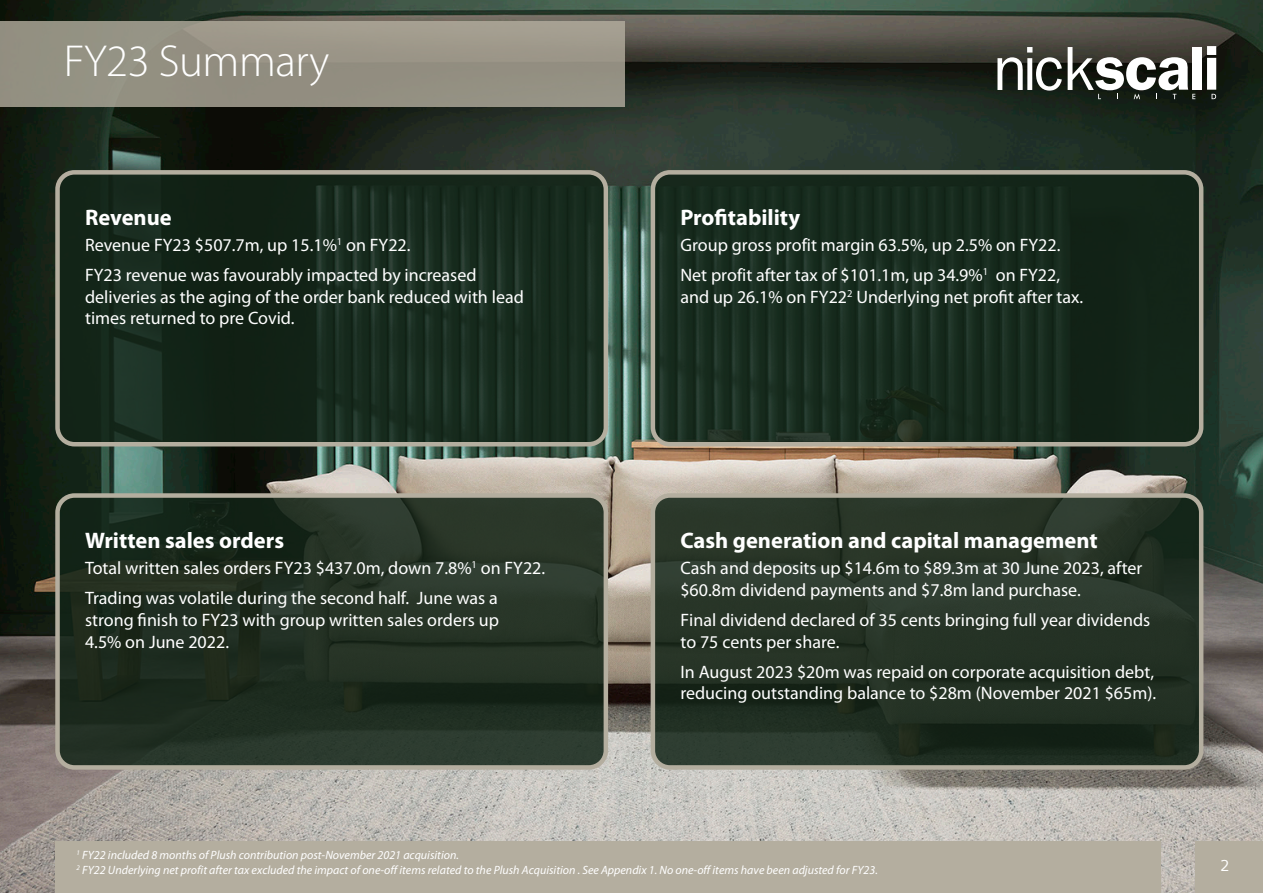
<style>
.page{position:relative;width:1263px;height:893px;background:#fff}
.page>*{position:absolute;margin:0;border:0;box-sizing:border-box;transform-origin:0 0}
.t1{font:300 45px "Myriad Pro";letter-spacing:-.01em;color:#fff}
.t2{font:700 22.5px "Myriad Pro";color:#fff}
.t3{font:18px/21.6px "Myriad Pro";color:#fff}
.t4{font:300 18px "Colaborate";color:#fff}
.t5{font:italic 12px/14.4px "Myriad Pro";color:#fff}
</style>
<div class="page">
<img style="left:0;top:0;width:1263px;height:893px">
<div style="left:0;top:21px;width:625px;height:85px;background:linear-gradient(to right,#939082,#9c9688)"></div>
<div style="left:1192px;top:47px;width:9px;height:43px;background:#fff"></div>
<svg style="left:997px;top:47px;width:65px;height:44px"></svg>
<svg style="left:1068px;top:47px;width:127px;height:52px"></svg>
<svg style="left:1207px;top:46px;width:9px;height:53px"></svg>
<div style="left:55px;top:842px;width:1106px;height:51px;background:#b4ae9f"></div>
<div style="left:1196px;top:842px;width:67px;height:51px;background:#b4ae9f"></div>
<div style="left:58px;top:172px;width:547px;height:273px;background:#122417;border-radius:17px"></div>
<div style="left:55px;top:170px;width:553px;height:276px;border:4px solid #b4ae9f;border-radius:17px"></div>
<svg style="left:58px;top:495px;width:547px;height:273px;background:#223023"></svg>
<div style="left:55px;top:493px;width:553px;height:277px;border:4px solid #b4ae9f;border-radius:17px"></div>
<div style="left:653px;top:172px;width:548px;height:273px;background:#122417;border-radius:17px"></div>
<div style="left:651px;top:170px;width:552px;height:276px;border:4px solid #b4ae9f;border-radius:17px"></div>
<svg style="left:653px;top:495px;width:548px;height:273px;background:#253225"></svg>
<div style="left:651px;top:493px;width:552px;height:277px;border:4px solid #b4ae9f;border-radius:17px"></div>
<p class="t1" style="left:64px;top:37px;width:267px">FY23 Summary</p>
<p class="t2" style="left:85px;top:205px;width:88px">Revenue</p>
<p class="t3" style="left:85px;top:235px;width:327px">Revenue FY23 $507.7m, up 15.1%<sup>1</sup> on FY22.</p>
<p class="t3" style="left:85px;top:265px;width:440px">FY23 revenue was favourably impacted by increased deliveries as the aging of the order bank reduced with lead times returned to pre Covid.</p>
<p class="t2" style="left:85px;top:528px;width:201px">Written sales orders</p>
<p class="t3" style="left:85px;top:558px;width:462px">Total written sales orders FY23 $437.0m, down 7.8%<sup>1</sup> on FY22.</p>
<p class="t3" style="left:85px;top:588px;width:415px;text-align:justify">Trading was volatile during the second half. June was a strong finish to FY23 with group written sales orders up 4.5% on June 2022.</p>
<p class="t2" style="left:680px;top:205px;width:121px">Profitability</p>
<p class="t3" style="left:680px;top:230px;width:382px;line-height:30.2px">Group gross profit margin 63.5%, up 2.5% on FY22.<br>Net profit after tax of $101.1m, up 34.9%<sup>1</sup> on FY22,</p>
<p class="t3" style="left:680px;top:286px;width:404px">and up 26.1% on FY22<sup>2</sup> Underlying net profit after tax.</p>
<p class="t2" style="left:680px;top:528px;width:419px">Cash generation and capital management</p>
<p class="t3" style="left:680px;top:558px;width:464px">Cash and deposits up $14.6m to $89.3m at 30 June 2023, after $60.8m dividend payments and $7.8m land purchase.</p>
<p class="t3" style="left:680px;top:609px;width:471px">Final dividend declared of 35 cents bringing full year dividends to 75 cents per share.</p>
<p class="t3" style="left:680px;top:661px;width:477px">In August 2023 $20m was repaid on corporate acquisition debt, reducing outstanding balance to $28m (November 2021 $65m).</p>
<p class="t5" style="left:77px;top:848px;width:803px"><sup>1</sup> FY22 included 8 months of Plush contribution post-November 2021 acquisition.<br><sup>2</sup> FY22 Underlying net profit after tax excluded the impact of one-off items related to the Plush Acquisition . See Appendix 1. No one-off items have been adjusted for FY23.</p>
<p class="t4" style="left:1220px;top:856px;width:10px">2</p>
</div>
